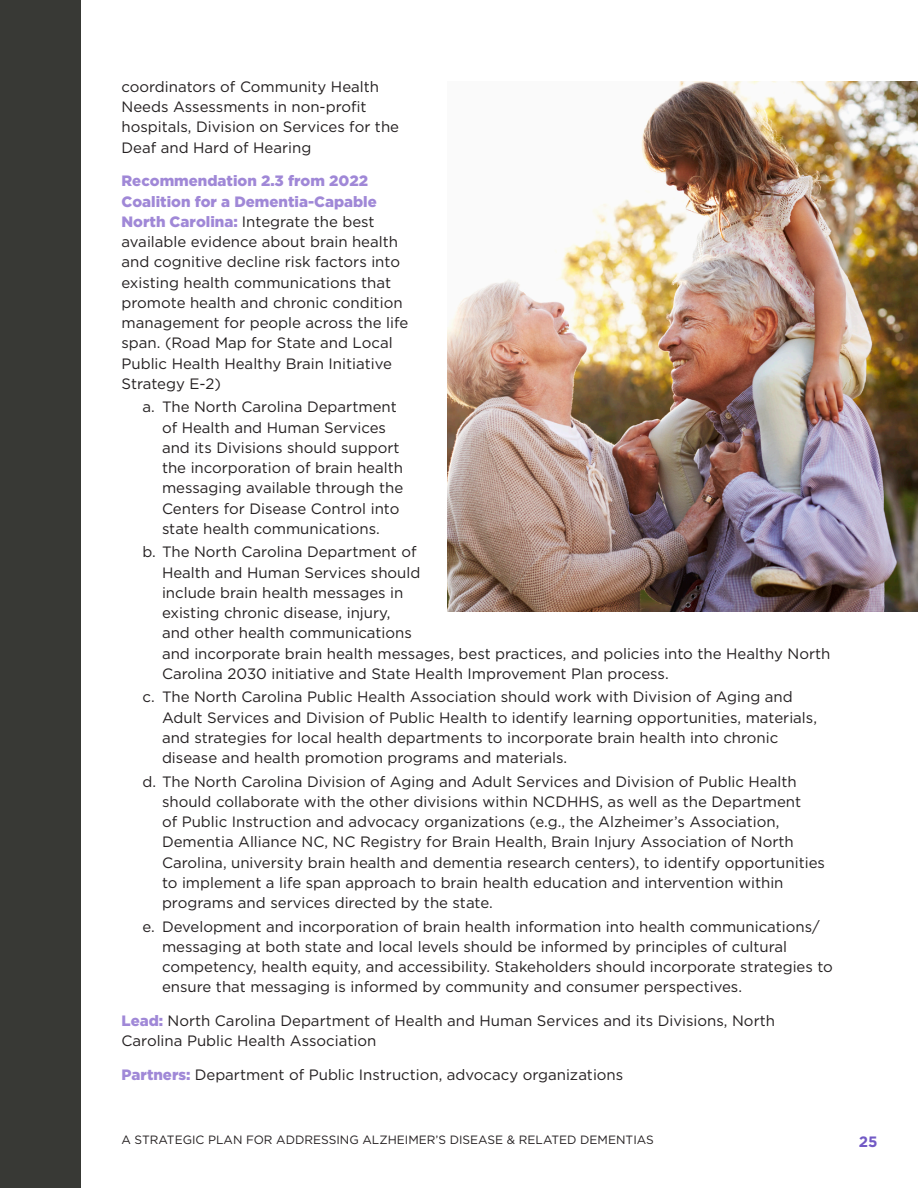
<style>
.page{position:relative;width:918px;height:1188px;background:#fff}
.page>*{position:absolute;margin:0;border:0;box-sizing:border-box;transform-origin:0 0}
.Body{font:15px/20.2px "Gotham";color:#231f20}
.t1{font:700 15px "Gotham";color:#725ac5}
.t2{font:12px "Gotham";color:#231f20}
.s1{font-weight:900;color:#a088d7}
</style>
<div class="page">
<div style="left:0;top:0;width:81px;height:1188px;background:#383935"></div>
<img style="left:448px;top:81px;width:470px;height:530px">
<p class="Body" style="left:122px;top:76px;width:279px">coordinators of Community Health<br>Needs Assessments in non-profit hospitals, Division on Services for the<br>Deaf and Hard of Hearing</p>
<p class="Body" style="left:122px;top:171px;width:288px"><span class="s1">Recommendation 2.3 from 2022<br>Coalition for a Dementia-Capable North Carolina:</span> Integrate the best available evidence about brain health and cognitive decline risk factors into existing health communications that promote health and chronic condition management for people across the life span. (Road Map for State and Local Public Health Healthy Brain Initiative Strategy E-2)</p>
<p class="Body" style="left:162px;top:397px;width:243px;text-indent:-20px">a. The North Carolina Department of Health and Human Services and its Divisions should support the incorporation of brain health messaging available through the<br>Centers for Disease Control into state health communications.</p>
<p class="Body" style="left:162px;top:542px;width:670px;text-indent:-20px">b. The North Carolina Department of<br>Health and Human Services should<br>include brain health messages in<br>existing chronic disease, injury,<br>and other health communications<br>and incorporate brain health messages, best practices, and policies into the Healthy North Carolina 2030 initiative and State Health Improvement Plan process.</p>
<p class="Body" style="left:162px;top:687px;width:657px;text-indent:-20px">c. The North Carolina Public Health Association should work with Division of Aging and Adult Services and Division of Public Health to identify learning opportunities, materials, and strategies for local health departments to incorporate brain health into chronic disease and health promotion programs and materials.</p>
<p class="Body" style="left:162px;top:771px;width:665px;text-indent:-20px">d. The North Carolina Division of Aging and Adult Services and Division of Public Health should collaborate with the other divisions within NCDHHS, as well as the Department<br>of Public Instruction and advocacy organizations (e.g., the Alzheimer’s Association, Dementia Alliance NC, NC Registry for Brain Health, Brain Injury Association of North Carolina, university brain health and dementia research centers), to identify opportunities to implement a life span approach to brain health education and intervention within programs and services directed by the state.</p>
<p class="Body" style="left:162px;top:916px;width:672px;text-indent:-20px">e. Development and incorporation of brain health information into health communications/ messaging at both state and local levels should be informed by principles of cultural competency, health equity, and accessibility. Stakeholders should incorporate strategies to ensure that messaging is informed by community and consumer perspectives.</p>
<p class="Body" style="left:122px;top:1010px;width:655px"><span class="s1">Lead:</span> North Carolina Department of Health and Human Services and its Divisions, North<br>Carolina Public Health Association</p>
<p class="Body" style="left:122px;top:1064px;width:503px"><span class="s1">Partners:</span> Department of Public Instruction, advocacy organizations</p>
<p class="t2" style="left:122px;top:1133px;width:534px">A STRATEGIC PLAN FOR ADDRESSING ALZHEIMER’S DISEASE &amp; RELATED DEMENTIAS</p>
<p class="t1" style="left:859px;top:1132px;width:20px">25</p>
</div>
